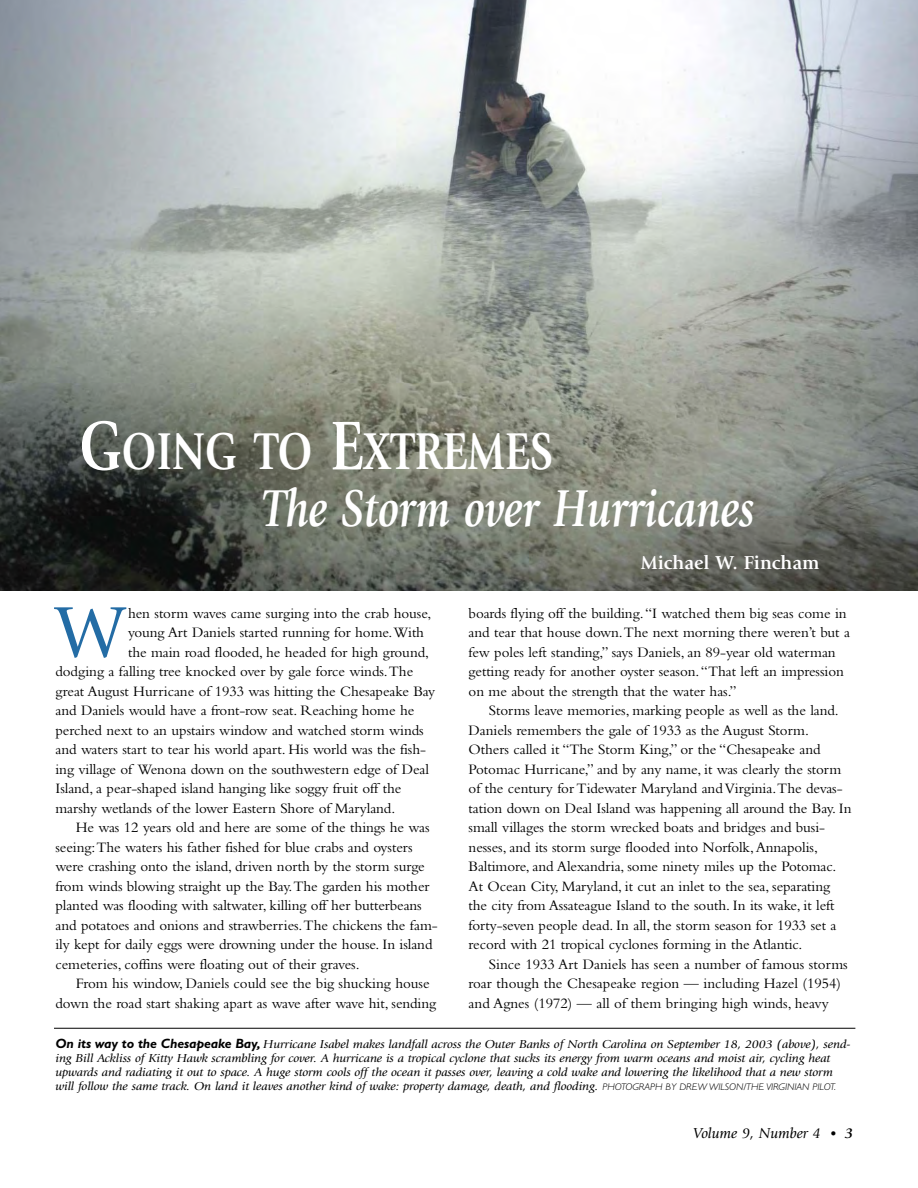
<style>
.page{position:relative;width:918px;height:1188px;background:#fff}
.page>*{position:absolute;margin:0;border:0;box-sizing:border-box;transform-origin:0 0}
.t1{font:75px "Giovanni";color:#236ca5}
.t2{font:italic 700 54px/57px "Giovanni";color:#fff;scale:.8 1}
.t3{font:700 19.5px "Giovanni";color:#fff}
.t4{font:15px/19.5px "Bembo";letter-spacing:-.005em;color:#000}
.t5{font:italic 15px "Giovanni";color:#000}
.t6{font:italic 12px/14.2px "Giovanni";letter-spacing:-.01em;color:#000;scale:1.1 1}
.s1{font-style:normal;font-size:72px}
.s2{font-style:normal}
.s3{font-family:"Gill Sans";font-weight:700;font-size:13.5px}
.s4{font-family:"Gill Sans";font-weight:300;font-size:9.75px}
.s5{font-family:"Bembo";font-weight:700;font-style:normal}
.s6{font-weight:700}
</style>
<div class="page">
<img style="left:0;top:0;width:918px;height:591px">
<hr style="left:54px;top:1028px;width:801px;height:1px;background:#000">
<h2 class="t2" style="left:262px;top:428px;width:617px;text-indent:-183px"><span class="s1">G</span><span class="s2">OING TO</span> <span class="s1">E</span><span class="s2">XTREMES<br></span>The Storm over Hurricanes</h2>
<h3 class="t3" style="left:641px;top:555px;width:180px">Michael W. Fincham</h3>
<h1 class="t1" style="left:55px;top:603px;width:71px">W</h1>
<p class="t4" style="left:128px;top:605px;width:305px">hen storm waves came surging into the crab house,</p>
<p class="t4" style="left:469px;top:605px;width:383px">boards flying off the building. “I watched them big seas come in and tear that house down. The next morning there weren’t but a few poles left standing,” says Daniels, an 89-year old waterman getting ready for another oyster season. “That left an impression on me about the strength that the water has.”</p>
<p class="t4" style="left:469px;top:702px;width:384px;text-indent:20px">Storms leave memories, marking people as well as the land.<br>Daniels remembers the gale of 1933 as the August Storm.<br>Others called it “The Storm King,” or the “Chesapeake and Potomac Hurricane,” and by any name, it was clearly the storm of the century for Tidewater Maryland and Virginia. The devas&shy;tation down on Deal Island was happening all around the Bay. In small villages the storm wrecked boats and bridges and busi&shy;nesses, and its storm surge flooded into Norfolk, Annapolis, Baltimore, and Alexandria, some ninety miles up the Potomac.<br>At Ocean City, Maryland, it cut an inlet to the sea, separating the city from Assateague Island to the south. In its wake, it left forty-seven people dead. In all, the storm season for 1933 set a record with 21 tropical cyclones forming in the Atlantic.</p>
<p class="t4" style="left:469px;top:956px;width:381px;text-indent:20px">Since 1933 Art Daniels has seen a number of famous storms roar though the Chesapeake region — including Hazel (1954) and Agnes (1972) — all of them bringing high winds, heavy</p>
<p class="t6" style="left:55px;top:1038px;width:724px"><span class="s3">On its way to the Chesapeake Bay,</span> Hurricane Isabel makes landfall across the Outer Banks of North Carolina on September 18, 2003 (above), send&shy;ing Bill Ackliss of Kitty Hawk scrambling for cover. A hurricane is a tropical cyclone that sucks its energy from warm oceans and moist air, cycling heat upwards and radiating it out to space. A huge storm cools off the ocean it passes over, leaving a cold wake and lowering the likelihood that a new storm will follow the same track. On land it leaves another kind of wake: property damage, death, and flooding. <span class="s4">PHOTOGRAPH BY DREW WILSON/THE VIRGINIAN PILOT.</span></p>
<p class="t4" style="left:128px;top:624px;width:298px">young Art Daniels started running for home. With</p>
<p class="t4" style="left:128px;top:644px;width:303px">the main road flooded, he headed for high ground,</p>
<p class="t4" style="left:55px;top:663px;width:359px">dodging a falling tree knocked over by gale force winds. The</p>
<p class="t4" style="left:55px;top:683px;width:381px">great August Hurricane of 1933 was hitting the Chesapeake Bay</p>
<p class="t4" style="left:55px;top:702px;width:360px">and Daniels would have a front-row seat. Reaching home he</p>
<p class="t4" style="left:55px;top:722px;width:370px">perched next to an upstairs window and watched storm winds</p>
<p class="t4" style="left:55px;top:741px;width:372px">and waters start to tear his world apart. His world was the fish-</p>
<p class="t4" style="left:55px;top:761px;width:375px">ing village of Wenona down on the southwestern edge of Deal</p>
<p class="t4" style="left:55px;top:780px;width:347px">Island, a pear-shaped island hanging like soggy fruit off the</p>
<p class="t4" style="left:55px;top:800px;width:341px">marshy wetlands of the lower Eastern Shore of Maryland.</p>
<p class="t4" style="left:76px;top:819px;width:355px">He was 12 years old and here are some of the things he was</p>
<p class="t4" style="left:55px;top:839px;width:359px">seeing: The waters his father fished for blue crabs and oysters</p>
<p class="t4" style="left:55px;top:858px;width:371px">were crashing onto the island, driven north by the storm surge</p>
<p class="t4" style="left:55px;top:878px;width:376px">from winds blowing straight up the Bay. The garden his mother</p>
<p class="t4" style="left:55px;top:897px;width:368px">planted was flooding with saltwater, killing off her butterbeans</p>
<p class="t4" style="left:55px;top:917px;width:384px">and potatoes and onions and strawberries. The chickens the fam-</p>
<p class="t4" style="left:55px;top:936px;width:379px">ily kept for daily eggs were drowning under the house. In island</p>
<p class="t4" style="left:55px;top:956px;width:306px">cemeteries, coffins were floating out of their graves.</p>
<p class="t4" style="left:76px;top:975px;width:355px">From his window, Daniels could see the big shucking house</p>
<p class="t4" style="left:55px;top:995px;width:382px">down the road start shaking apart as wave after wave hit, sending</p>
<p class="t5" style="left:693px;top:1127px;width:161px">Volume 9, Number 4 <span class="s5">•</span> <span class="s6">3</span></p>
</div>
